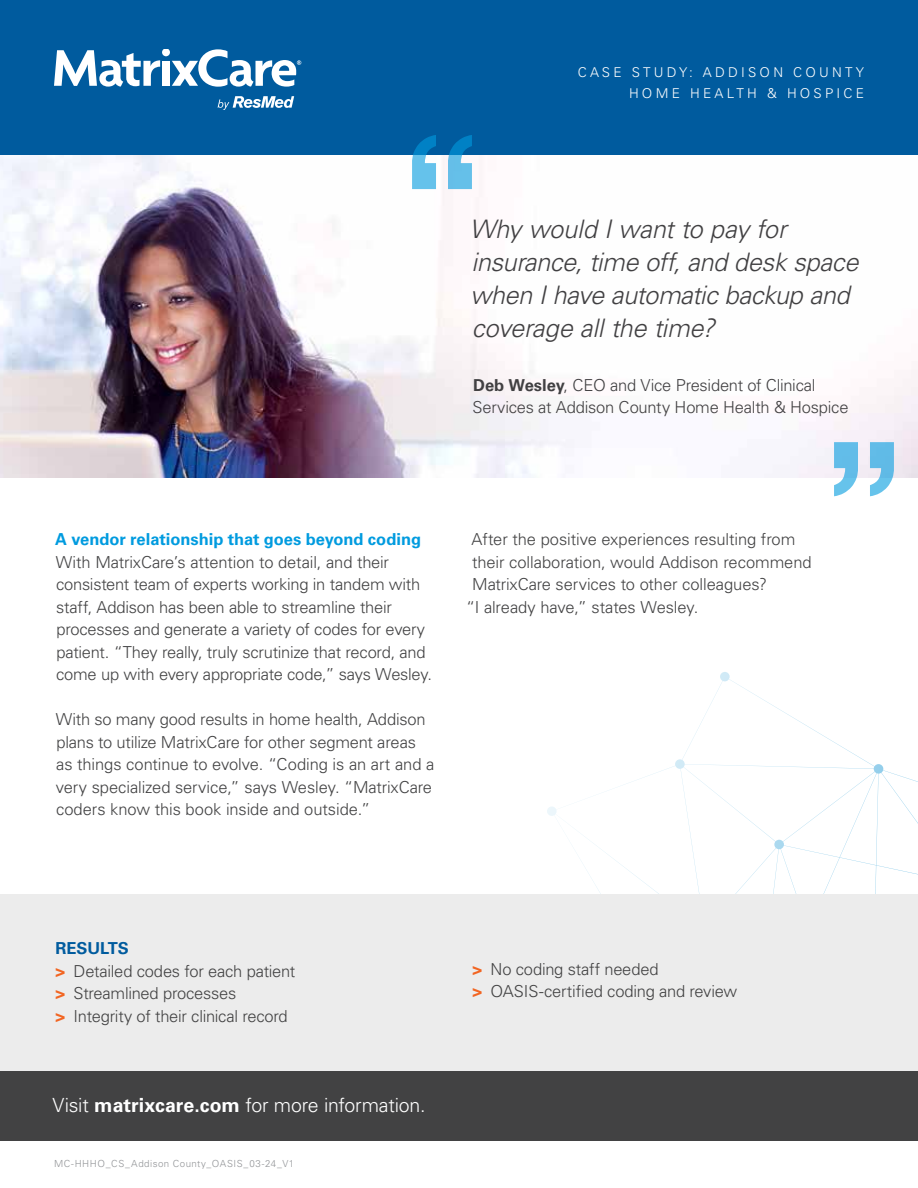
<style>
.page{position:relative;width:918px;height:1188px;background:#fff}
.page>*{position:absolute;margin:0;border:0;box-sizing:border-box;transform-origin:0 0}
.t1{font:italic 300 25.5px/33px "Univers LT Std";letter-spacing:-.015em;color:#414042}
.t2{font:300 19.5px "Univers LT Std";letter-spacing:-.01em;color:#fff}
.t3{font:300 16.5px/22.5px "Univers LT Std";letter-spacing:-.01em;color:#424243}
.t4{font:300 16.5px/22.5px "Univers LT Std";letter-spacing:-.015em;color:#414042}
.t5{font:700 16.5px "Univers LT Std";color:#009bdf}
.t6{font:300 13.5px/21px "Univers LT Std";letter-spacing:.24em;color:#fff;text-align:right}
.t7{font:300 9.75px "Univers LT Std";letter-spacing:.055em;color:#939598}
.s1{font-weight:700}
.s2{font-weight:700;color:#005b9e}
.s3{font-weight:700;color:#f26522}
</style>
<div class="page">
<svg style="left:575px;top:678px;width:343px;height:216px"></svg>
<svg style="left:874px;top:764px;width:9px;height:10px"></svg>
<svg style="left:675px;top:759px;width:10px;height:10px"></svg>
<div style="left:720px;top:672px;width:10px;height:9px;background:#d0eaf6;border-radius:50%"></div>
<div style="left:547px;top:806px;width:10px;height:10px;background:#ecf6fb;border-radius:50%"></div>
<svg style="left:774px;top:840px;width:10px;height:9px"></svg>
<div style="left:0;top:1071px;width:918px;height:70px;background:#424243"></div>
<div style="left:0;top:894px;width:918px;height:177px;background:#ececec"></div>
<div style="left:0;top:0;width:918px;height:156px;background:#005b9e"></div>
<img style="left:0;top:156px;width:918px;height:321px">
<svg style="left:412px;top:135px;width:60px;height:54px"></svg>
<svg style="left:834px;top:442px;width:60px;height:54px"></svg>
<svg style="left:54px;top:50px;width:247px;height:37px"></svg>
<svg style="left:218px;top:96px;width:76px;height:13px"></svg>
<p class="t6" style="left:578px;top:61px;width:288px">CASE STUDY: ADDISON COUNTY<br>HOME HEALTH &amp; HOSPICE</p>
<h1 class="t1" style="left:470px;top:212px;width:390px">Why would I want to pay for insurance, time off, and desk space when I have automatic backup and coverage all the time?</h1>
<p class="t4" style="left:473px;top:374px;width:378px"><span class="s1">Deb Wesley</span>, CEO and Vice President of Clinical<br>Services at Addison County Home Health &amp; Hospice</p>
<p class="t5" style="left:55px;top:530px;width:367px">A vendor relationship that goes beyond coding</p>
<p class="t3" style="left:56px;top:551px;width:378px">With MatrixCare’s attention to detail, and their consistent team of experts working in tandem with staff, Addison has been able to streamline their processes and generate a variety of codes for every patient. “They really, truly scrutinize that record, and come up with every appropriate code,” says Wesley.</p>
<p class="t3" style="left:56px;top:708px;width:380px">With so many good results in home health, Addison plans to utilize MatrixCare for other segment areas as things continue to evolve. “Coding is an art and a very specialized service,” says Wesley. “MatrixCare coders know this book inside and outside.”</p>
<p class="t3" style="left:471px;top:528px;width:325px">After the positive experiences resulting from</p>
<p class="t3" style="left:472px;top:551px;width:341px">their collaboration, would Addison recommend</p>
<p class="t3" style="left:472px;top:573px;width:296px">MatrixCare services to other colleagues?</p>
<p class="t3" style="left:466px;top:596px;width:234px">“I already have,” states Wesley.</p>
<p class="t3" style="left:56px;top:937px;width:241px"><span class="s2">RESULTS<br></span><span class="s3">&gt;</span> Detailed codes for each patient <span class="s3">&gt;</span> Streamlined processes<br><span class="s3">&gt;</span> Integrity of their clinical record</p>
<p class="t2" style="left:52px;top:1093px;width:375px">Visit <span class="s1">matrixcare.com</span> for more information.</p>
<p class="t7" style="left:54px;top:1158px;width:242px">MC-HHHO_CS_Addison County_OASIS_03-24_V1</p>
<p class="t3" style="left:473px;top:958px;width:266px"><span class="s3">&gt;</span> No coding staff needed<br><span class="s3">&gt;</span> OASIS-certified coding and review</p>
</div>
